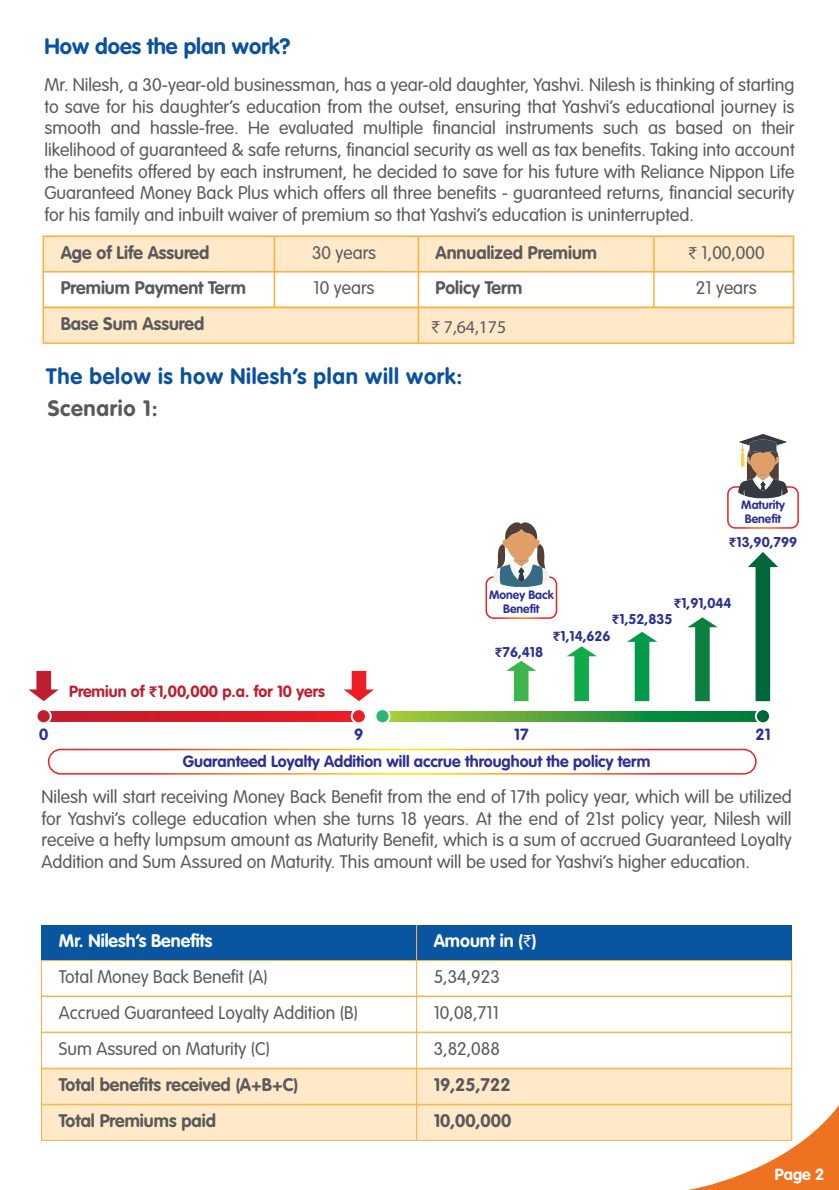
<style>
.page{position:relative;width:839px;height:1190px;background:#fff}
.page>*{position:absolute;margin:0;border:0;box-sizing:border-box;transform-origin:0 0}
.t1{font:700 22px "VAG Rounded Std";letter-spacing:.03em;color:#0b51a0}
.t2{font:700 22px "VAG Rounded Std";color:#0b51a0}
.t3{font:700 22px "VAG Rounded Std";letter-spacing:.03em;color:#58595b}
.t4{font:300 18px/21.6px "VAG Rounded Std";color:#595a5c;text-align:justify}
.t5{font:700 18px/35.6px "VAG Rounded Std";color:#595a5c}
.t6{font:700 18px "VAG Rounded Std";color:#fff}
.t7{font:18px "Myriad Pro";color:#595a5c}
.t8{font:700 16px "VAG Rounded Std";color:#2e3092}
.t9{font:700 16px "VAG Rounded Std";color:#be1e2d}
.t10{font:700 16px "VAG Rounded Std";color:#fff}
.t11{font:700 14px "VAG Rounded Std";color:#2e3092}
.t12{font:700 12px/14.4px "VAG Rounded Std";color:#2e3092;text-align:center}
.s1{font-family:"Myriad Pro";font-weight:400}
.s2{font-family:"Myriad Pro"}
</style>
<div class="page">
<div style="left:43px;top:235px;width:750px;height:37px;background:#ffe9c9;border:2px solid #fbb040"></div>
<div style="left:43px;top:271px;width:750px;height:37px;background:#fff;border:2px solid #fbb040"></div>
<div style="left:43px;top:307px;width:750px;height:37px;background:#ffe9c9;border:2px solid #fbb040"></div>
<hr style="left:652px;top:236px;width:2px;height:72px;background:#fbb040">
<hr style="left:273px;top:236px;width:2px;height:72px;background:#fbb040">
<hr style="left:417px;top:236px;width:2px;height:107px;background:#fbb040">
<div style="left:41px;top:925px;width:750px;height:35px;background:#0955a0"></div>
<div style="left:41px;top:960px;width:750px;height:36px;background:#fff;border:1px solid #fbb040"></div>
<div style="left:41px;top:996px;width:750px;height:36px;background:#fff;border:1px solid #fbb040"></div>
<div style="left:41px;top:1032px;width:750px;height:36px;background:#fff;border:1px solid #fbb040"></div>
<div style="left:41px;top:1068px;width:750px;height:36px;background:#ffe9c9;border:1px solid #fbb040"></div>
<div style="left:41px;top:1104px;width:750px;height:36px;background:#ffe9c9;border:1px solid #fbb040"></div>
<hr style="left:416px;top:925px;width:1px;height:215px;background:#fbb040">
<svg style="left:28px;top:671px;width:31px;height:30px"></svg>
<svg style="left:506px;top:661px;width:30px;height:40px"></svg>
<svg style="left:566px;top:646px;width:30px;height:55px"></svg>
<svg style="left:627px;top:632px;width:30px;height:69px"></svg>
<svg style="left:687px;top:617px;width:30px;height:84px"></svg>
<svg style="left:748px;top:552px;width:29px;height:149px"></svg>
<svg style="left:343px;top:671px;width:31px;height:30px"></svg>
<svg style="left:51px;top:711px;width:300px;height:10px;background:#d31d28"></svg>
<div style="left:48px;top:748px;width:708px;height:26px;border:2px solid #fff;border-radius:12px"></div>
<svg style="left:389px;top:711px;width:366px;height:10px;background:#45a03b"></svg>
<div style="left:36px;top:709px;width:15px;height:14px;background:#be1e2d;border-radius:50%"></div>
<div style="left:35px;top:708px;width:17px;height:16px;border:2px solid #fff;border-radius:50%"></div>
<svg style="left:351px;top:709px;width:15px;height:14px"></svg>
<div style="left:350px;top:708px;width:17px;height:16px;border:2px solid #fff;border-radius:50%"></div>
<div style="left:375px;top:709px;width:14px;height:14px;background:#2bb673;border-radius:50%"></div>
<div style="left:374px;top:708px;width:16px;height:16px;border:2px solid #fff;border-radius:50%"></div>
<div style="left:755px;top:709px;width:14px;height:14px;background:#006838;border-radius:50%"></div>
<div style="left:754px;top:708px;width:16px;height:16px;border:2px solid #fff;border-radius:50%"></div>
<div style="left:485px;top:576px;width:72px;height:43px;border:2px solid #fff;border-radius:7px"></div>
<div style="left:726px;top:486px;width:72px;height:42px;border:2px solid #fff;border-radius:7px"></div>
<svg style="left:492px;top:522px;width:57px;height:65px"></svg>
<svg style="left:737px;top:434px;width:50px;height:65px"></svg>
<svg style="left:687px;top:1105px;width:151px;height:84px"></svg>
<p class="t2" style="left:44px;top:33px;width:247px">How does the plan work?</p>
<p class="t4" style="left:44px;top:75px;width:751px">Mr. Nilesh, a 30-year-old businessman, has a year-old daughter, Yashvi. Nilesh is thinking of starting to save for his daughter’s education from the outset, ensuring that Yashvi’s educational journey is smooth and hassle-free. He evaluated multiple financial instruments such as based on their likelihood of guaranteed &amp; safe returns, financial security as well as tax benefits. Taking into account the benefits offered by each instrument, he decided to save for his future with Reliance Nippon Life Guaranteed Money Back Plus which offers all three benefits - guaranteed returns, financial security for his family and inbuilt waiver of premium so that Yashvi’s education is uninterrupted.</p>
<p class="t5" style="left:61px;top:235px;width:186px">Age of Life Assured<br>Premium Payment Term</p>
<p class="t5" style="left:435px;top:235px;width:163px">Annualized Premium<br>Policy Term</p>
<p class="t5" style="left:61px;top:306px;width:145px">Base Sum Assured</p>
<p class="t4" style="left:312px;top:235px;width:66px;line-height:35.6px">30 years<br>10 years</p>
<p class="t4" style="left:687px;top:242px;width:78px"><span class="s1">₹</span> 1,00,000</p>
<p class="t7" style="left:431px;top:315px;width:77px">₹ 7,64,175</p>
<p class="t4" style="left:695px;top:278px;width:62px">21 years</p>
<p class="t1" style="left:46px;top:363px;width:417px">The below is how Nilesh’s plan will work:</p>
<p class="t3" style="left:48px;top:395px;width:111px">Scenario 1:</p>
<p class="t9" style="left:69px;top:682px;width:257px">Premiun of <span class="s2">₹</span>1,00,000 p.a. for 10 yers</p>
<p class="t12" style="left:740px;top:498px;width:45px">Maturity<br>Benefit</p>
<p class="t12" style="left:489px;top:587px;width:66px">Money Back<br>Benefit</p>
<p class="t11" style="left:728px;top:534px;width:70px"><span class="s2">₹</span>13,90,799</p>
<p class="t11" style="left:673px;top:595px;width:59px"><span class="s2">₹</span>1,91,044</p>
<p class="t11" style="left:611px;top:611px;width:62px"><span class="s2">₹</span>1,52,835</p>
<p class="t11" style="left:494px;top:644px;width:50px"><span class="s2">₹</span>76,418</p>
<p class="t11" style="left:552px;top:627px;width:59px"><span class="s2">₹</span>1,14,626</p>
<p class="t8" style="left:39px;top:725px;width:11px">0</p>
<p class="t8" style="left:354px;top:725px;width:11px">9</p>
<p class="t8" style="left:514px;top:725px;width:16px">17</p>
<p class="t8" style="left:755px;top:725px;width:17px">21</p>
<p class="t8" style="left:183px;top:751px;width:468px">Guaranteed Loyalty Addition will accrue throughout the policy term</p>
<p class="t4" style="left:41px;top:786px;width:751px">Nilesh will start receiving Money Back Benefit from the end of 17th policy year, which will be utilized for Yashvi’s college education when she turns 18 years. At the end of 21st policy year, Nilesh will receive a hefty lumpsum amount as Maturity Benefit, which is a sum of accrued Guaranteed Loyalty Addition and Sum Assured on Maturity. This amount will be used for Yashvi’s higher education.</p>
<p class="t6" style="left:59px;top:930px;width:155px">Mr. Nilesh’s Benefits</p>
<p class="t6" style="left:433px;top:930px;width:104px">Amount in (<span class="s1">₹</span>)</p>
<p class="t4" style="left:59px;top:959px;width:300px;line-height:36px;text-align:left">Total Money Back Benefit (A)<br>Accrued Guaranteed Loyalty Addition (B)<br>Sum Assured on Maturity (C)</p>
<p class="t5" style="left:59px;top:1067px;width:240px">Total benefits received (A+B+C)<br>Total Premiums paid</p>
<p class="t4" style="left:433px;top:959px;width:68px;line-height:36px">5,34,923<br>10,08,711<br>3,82,088</p>
<p class="t5" style="left:433px;top:1067px;width:79px">19,25,722<br>10,00,000</p>
<p class="t10" style="left:774px;top:1164px;width:51px">Page 2</p>
</div>
